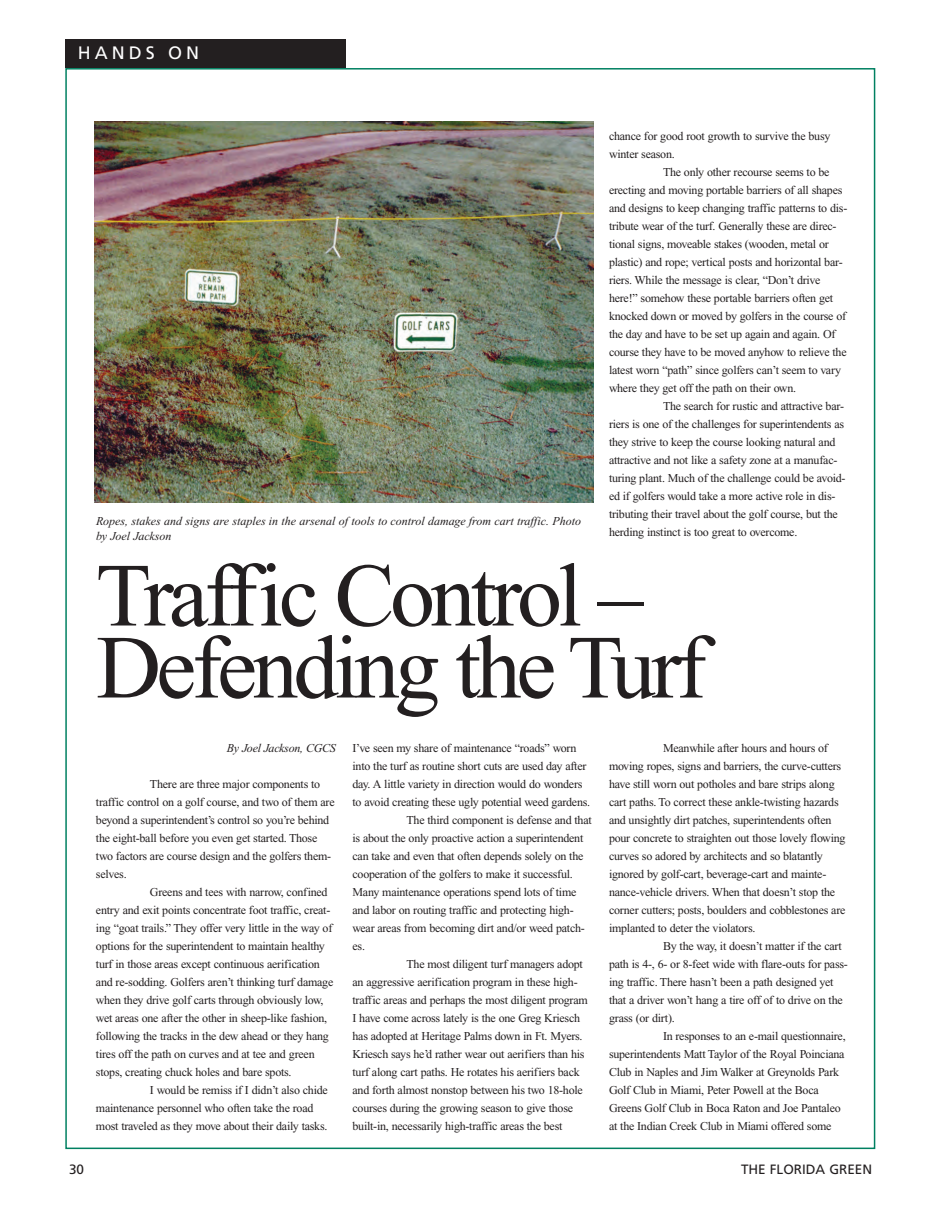
<style>
.page{position:relative;width:945px;height:1215px;background:#fff}
.page>*{position:absolute;margin:0;border:0;box-sizing:border-box;transform-origin:0 0}
.t1{font:90px/72px "Times New Roman";letter-spacing:-.05em;color:#231f20}
.t2{font:18px "Frutiger";letter-spacing:.22em;color:#fff}
.t3{font:13.5px "Frutiger";color:#231f20}
.t4{font:12px "Times New Roman";letter-spacing:-.02em;color:#231f20}
.t5{font:italic 12px/15px "Times New Roman";color:#231f20}
.t6{font:italic 12px "Times New Roman";letter-spacing:-.02em;color:#231f20}
</style>
<div class="page">
<div style="left:65px;top:39px;width:281px;height:29px;background:#231f20"></div>
<img style="left:95px;top:122px;width:499px;height:381px">
<h2 class="t2" style="left:78px;top:45px;width:123px">HANDS ON</h2>
<p class="t5" style="left:96px;top:514px;width:487px">Ropes, stakes and signs are staples in the arsenal of tools to control damage from cart traffic. Photo by Joel Jackson</p>
<p class="t4" style="left:609px;top:131px;width:223px">chance for good root growth to survive the busy</p>
<p class="t4" style="left:609px;top:149px;width:67px">winter season.</p>
<p class="t4" style="left:663px;top:167px;width:168px">The only other recourse seems to be</p>
<p class="t4" style="left:609px;top:185px;width:235px">erecting and moving portable barriers of all shapes</p>
<p class="t4" style="left:609px;top:203px;width:240px">and designs to keep changing traffic patterns to dis-</p>
<p class="t4" style="left:609px;top:221px;width:229px">tribute wear of the turf. Generally these are direc-</p>
<p class="t4" style="left:609px;top:239px;width:221px">tional signs, moveable stakes (wooden, metal or</p>
<p class="t4" style="left:609px;top:257px;width:235px">plastic) and rope; vertical posts and horizontal bar-</p>
<p class="t4" style="left:609px;top:275px;width:213px">riers. While the message is clear, “Don’t drive</p>
<p class="t4" style="left:609px;top:293px;width:226px">here!” somehow these portable barriers often get</p>
<p class="t4" style="left:609px;top:311px;width:239px">knocked down or moved by golfers in the course of</p>
<p class="t4" style="left:609px;top:329px;width:228px">the day and have to be set up again and again. Of</p>
<p class="t4" style="left:609px;top:347px;width:239px">course they have to be moved anyhow to relieve the</p>
<p class="t4" style="left:609px;top:365px;width:234px">latest worn “path” since golfers can’t seem to vary</p>
<p class="t4" style="left:609px;top:383px;width:189px">where they get off the path on their own.</p>
<p class="t4" style="left:663px;top:401px;width:183px">The search for rustic and attractive bar-</p>
<p class="t4" style="left:609px;top:419px;width:237px">riers is one of the challenges for superintendents as</p>
<p class="t4" style="left:609px;top:437px;width:228px">they strive to keep the course looking natural and</p>
<p class="t4" style="left:609px;top:455px;width:230px">attractive and not like a safety zone at a manufac-</p>
<p class="t4" style="left:609px;top:473px;width:238px">turing plant. Much of the challenge could be avoid-</p>
<p class="t4" style="left:609px;top:491px;width:228px">ed if golfers would take a more active role in dis-</p>
<p class="t4" style="left:609px;top:509px;width:230px">tributing their travel about the golf course, but the</p>
<p class="t4" style="left:609px;top:527px;width:190px">herding instinct is too great to overcome.</p>
<h1 class="t1" style="left:96px;top:568px;width:612px">Traffic Control –<br>Defending the Turf</h1>
<p class="t6" style="left:227px;top:743px;width:111px">By Joel Jackson, CGCS</p>
<p class="t4" style="left:150px;top:779px;width:172px">There are three major components to</p>
<p class="t4" style="left:96px;top:797px;width:240px">traffic control on a golf course, and two of them are</p>
<p class="t4" style="left:96px;top:815px;width:235px">beyond a superintendent’s control so you’re behind</p>
<p class="t4" style="left:96px;top:833px;width:223px">the eight-ball before you even get started. Those</p>
<p class="t4" style="left:96px;top:851px;width:237px">two factors are course design and the golfers them-</p>
<p class="t4" style="left:96px;top:869px;width:32px">selves.</p>
<p class="t4" style="left:150px;top:887px;width:179px">Greens and tees with narrow, confined</p>
<p class="t4" style="left:96px;top:905px;width:236px">entry and exit points concentrate foot traffic, creat-</p>
<p class="t4" style="left:96px;top:923px;width:238px">ing “goat trails.” They offer very little in the way of</p>
<p class="t4" style="left:96px;top:941px;width:230px">options for the superintendent to maintain healthy</p>
<p class="t4" style="left:96px;top:959px;width:225px">turf in those areas except continuous aerification</p>
<p class="t4" style="left:96px;top:977px;width:239px">and re-sodding. Golfers aren’t thinking turf damage</p>
<p class="t4" style="left:96px;top:995px;width:229px">when they drive golf carts through obviously low,</p>
<p class="t4" style="left:96px;top:1013px;width:233px">wet areas one after the other in sheep-like fashion,</p>
<p class="t4" style="left:96px;top:1031px;width:234px">following the tracks in the dew ahead or they hang</p>
<p class="t4" style="left:96px;top:1049px;width:220px">tires off the path on curves and at tee and green</p>
<p class="t4" style="left:96px;top:1067px;width:197px">stops, creating chuck holes and bare spots.</p>
<p class="t4" style="left:150px;top:1085px;width:179px">I would be remiss if I didn’t also chide</p>
<p class="t4" style="left:96px;top:1103px;width:219px">maintenance personnel who often take the road</p>
<p class="t4" style="left:96px;top:1121px;width:233px">most traveled as they move about their daily tasks.</p>
<p class="t4" style="left:352px;top:743px;width:225px">I’ve seen my share of maintenance “roads” worn</p>
<p class="t4" style="left:352px;top:761px;width:235px">into the turf as routine short cuts are used day after</p>
<p class="t4" style="left:352px;top:779px;width:231px">day. A little variety in direction would do wonders</p>
<p class="t4" style="left:352px;top:797px;width:239px">to avoid creating these ugly potential weed gardens.</p>
<p class="t4" style="left:406px;top:815px;width:187px">The third component is defense and that</p>
<p class="t4" style="left:352px;top:833px;width:232px">is about the only proactive action a superintendent</p>
<p class="t4" style="left:352px;top:851px;width:232px">can take and even that often depends solely on the</p>
<p class="t4" style="left:352px;top:869px;width:222px">cooperation of the golfers to make it successful.</p>
<p class="t4" style="left:352px;top:887px;width:225px">Many maintenance operations spend lots of time</p>
<p class="t4" style="left:352px;top:905px;width:223px">and labor on routing traffic and protecting high-</p>
<p class="t4" style="left:352px;top:923px;width:234px">wear areas from becoming dirt and/or weed patch-</p>
<p class="t4" style="left:352px;top:941px;width:14px">es.</p>
<p class="t4" style="left:406px;top:959px;width:178px">The most diligent turf managers adopt</p>
<p class="t4" style="left:352px;top:977px;width:227px">an aggressive aerification program in these high-</p>
<p class="t4" style="left:352px;top:995px;width:237px">traffic areas and perhaps the most diligent program</p>
<p class="t4" style="left:352px;top:1013px;width:229px">I have come across lately is the one Greg Kriesch</p>
<p class="t4" style="left:352px;top:1031px;width:232px">has adopted at Heritage Palms down in Ft. Myers.</p>
<p class="t4" style="left:352px;top:1049px;width:234px">Kriesch says he’d rather wear out aerifiers than his</p>
<p class="t4" style="left:352px;top:1067px;width:229px">turf along cart paths. He rotates his aerifiers back</p>
<p class="t4" style="left:352px;top:1085px;width:232px">and forth almost nonstop between his two 18-hole</p>
<p class="t4" style="left:352px;top:1103px;width:222px">courses during the growing season to give those</p>
<p class="t4" style="left:352px;top:1121px;width:211px">built-in, necessarily high-traffic areas the best</p>
<p class="t4" style="left:663px;top:743px;width:166px">Meanwhile after hours and hours of</p>
<p class="t4" style="left:609px;top:761px;width:234px">moving ropes, signs and barriers, the curve-cutters</p>
<p class="t4" style="left:609px;top:779px;width:227px">have still worn out potholes and bare strips along</p>
<p class="t4" style="left:609px;top:797px;width:231px">cart paths. To correct these ankle-twisting hazards</p>
<p class="t4" style="left:609px;top:815px;width:224px">and unsightly dirt patches, superintendents often</p>
<p class="t4" style="left:609px;top:833px;width:238px">pour concrete to straighten out those lovely flowing</p>
<p class="t4" style="left:609px;top:851px;width:215px">curves so adored by architects and so blatantly</p>
<p class="t4" style="left:609px;top:869px;width:219px">ignored by golf-cart, beverage-cart and mainte-</p>
<p class="t4" style="left:609px;top:887px;width:228px">nance-vehicle drivers. When that doesn’t stop the</p>
<p class="t4" style="left:609px;top:905px;width:238px">corner cutters; posts, boulders and cobblestones are</p>
<p class="t4" style="left:609px;top:923px;width:148px">implanted to deter the violators.</p>
<p class="t4" style="left:663px;top:941px;width:180px">By the way, it doesn’t matter if the cart</p>
<p class="t4" style="left:609px;top:959px;width:240px">path is 4-, 6- or 8-feet wide with flare-outs for pass-</p>
<p class="t4" style="left:609px;top:977px;width:226px">ing traffic. There hasn’t been a path designed yet</p>
<p class="t4" style="left:609px;top:995px;width:235px">that a driver won’t hang a tire off of to drive on the</p>
<p class="t4" style="left:609px;top:1013px;width:67px">grass (or dirt).</p>
<p class="t4" style="left:663px;top:1031px;width:184px">In responses to an e-mail questionnaire,</p>
<p class="t4" style="left:609px;top:1049px;width:237px">superintendents Matt Taylor of the Royal Poinciana</p>
<p class="t4" style="left:609px;top:1067px;width:232px">Club in Naples and Jim Walker at Greynolds Park</p>
<p class="t4" style="left:609px;top:1085px;width:211px">Golf Club in Miami, Peter Powell at the Boca</p>
<p class="t4" style="left:609px;top:1103px;width:233px">Greens Golf Club in Boca Raton and Joe Pantaleo</p>
<p class="t4" style="left:609px;top:1121px;width:224px">at the Indian Creek Club in Miami offered some</p>
<p class="t3" style="left:69px;top:1164px;width:17px">30</p>
<p class="t3" style="left:741px;top:1164px;width:133px">THE FLORIDA GREEN</p>
</div>
